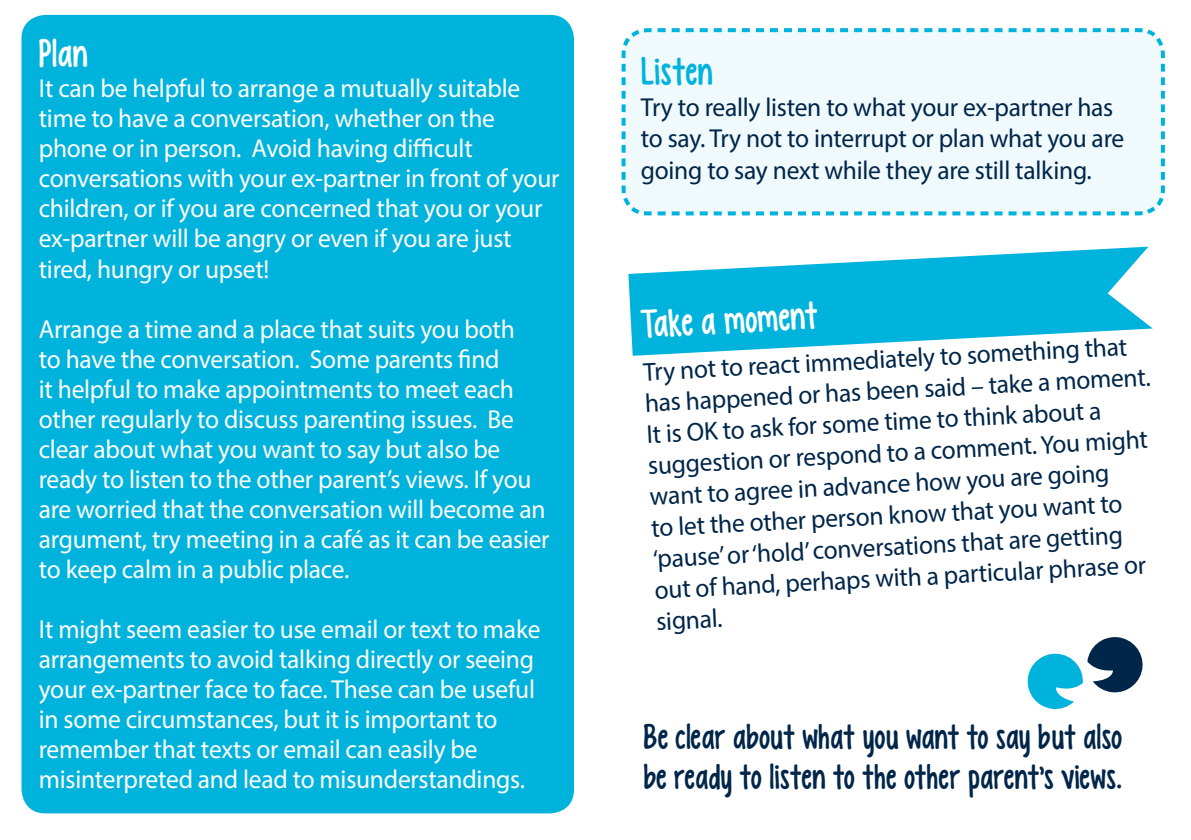
<style>
.page{position:relative;width:1191px;height:840px;background:#fff}
.page>*{position:absolute;margin:0;border:0;box-sizing:border-box;transform-origin:0 0}
.t1{font:40px "KG Empireof Dirt";color:#fff}
.t2{font:40px "KG Empireof Dirt";letter-spacing:.015em;color:#00b3dc}
.t3{font:36px/40px "KG Empireof Dirt";letter-spacing:.01em;color:#002649}
.t4{font:26px/30px "Myriad Pro";letter-spacing:-.01em;color:#fff}
.t5{font:26px/31.2px "Myriad Pro";letter-spacing:-.01em;color:#002649}
</style>
<div class="page">
<div style="left:21px;top:15px;width:553px;height:798px;background:#00b3dc;border-radius:24px"></div>
<svg style="left:1027px;top:637px;width:116px;height:72px"></svg>
<div style="left:621px;top:28px;width:544px;height:188px;background:#f0f9fc"></div>
<svg style="left:628px;top:246px;width:524px;height:109px;fill:#00b3dc"></svg>
<h1 class="t1" style="left:39px;top:31px;width:50px">Plan</h1>
<p class="t4" style="left:39px;top:73px;width:522px">It can be helpful to arrange a mutually suitable time to have a conversation, whether on the phone or in person. Avoid having difficult conversations with your ex-partner in front of your children, or if you are concerned that you or your ex-partner will be angry or even if you are just tired, hungry or upset!</p>
<p class="t4" style="left:39px;top:313px;width:512px">Arrange a time and a place that suits you both<br>to have the conversation. Some parents find<br>it helpful to make appointments to meet each other regularly to discuss parenting issues. Be clear about what you want to say but also be ready to listen to the other parent’s views. If you are worried that the conversation will become an argument, try meeting in a café as it can be easier to keep calm in a public place.</p>
<p class="t4" style="left:39px;top:613px;width:503px">It might seem easier to use email or text to make arrangements to avoid talking directly or seeing your ex-partner face to face. These can be useful in some circumstances, but it is important to remember that texts or email can easily be misinterpreted and lead to misunderstandings.</p>
<h1 class="t2" style="left:641px;top:49px;width:73px">Listen</h1>
<p class="t5" style="left:641px;top:91px;width:485px">Try to really listen to what your ex-partner has to say. Try not to interrupt or plan what you are going to say next while they are still talking.</p>
<h1 class="t1" style="left:639px;top:301px;width:179px;rotate:-3deg">Take a moment</h1>
<p class="t5" style="left:642px;top:355px;width:508px;rotate:-3deg">Try not to react immediately to something that has happened or has been said – take a moment.<br>It is OK to ask for some time to think about a suggestion or respond to a comment. You might want to agree in advance how you are going<br>to let the other person know that you want to ‘pause’ or ‘hold’ conversations that are getting out of hand, perhaps with a particular phrase or signal.</p>
<h2 class="t3" style="left:644px;top:716px;width:480px">Be clear about what you want to say but also be ready to listen to the other parent’s views.</h2>
</div>
